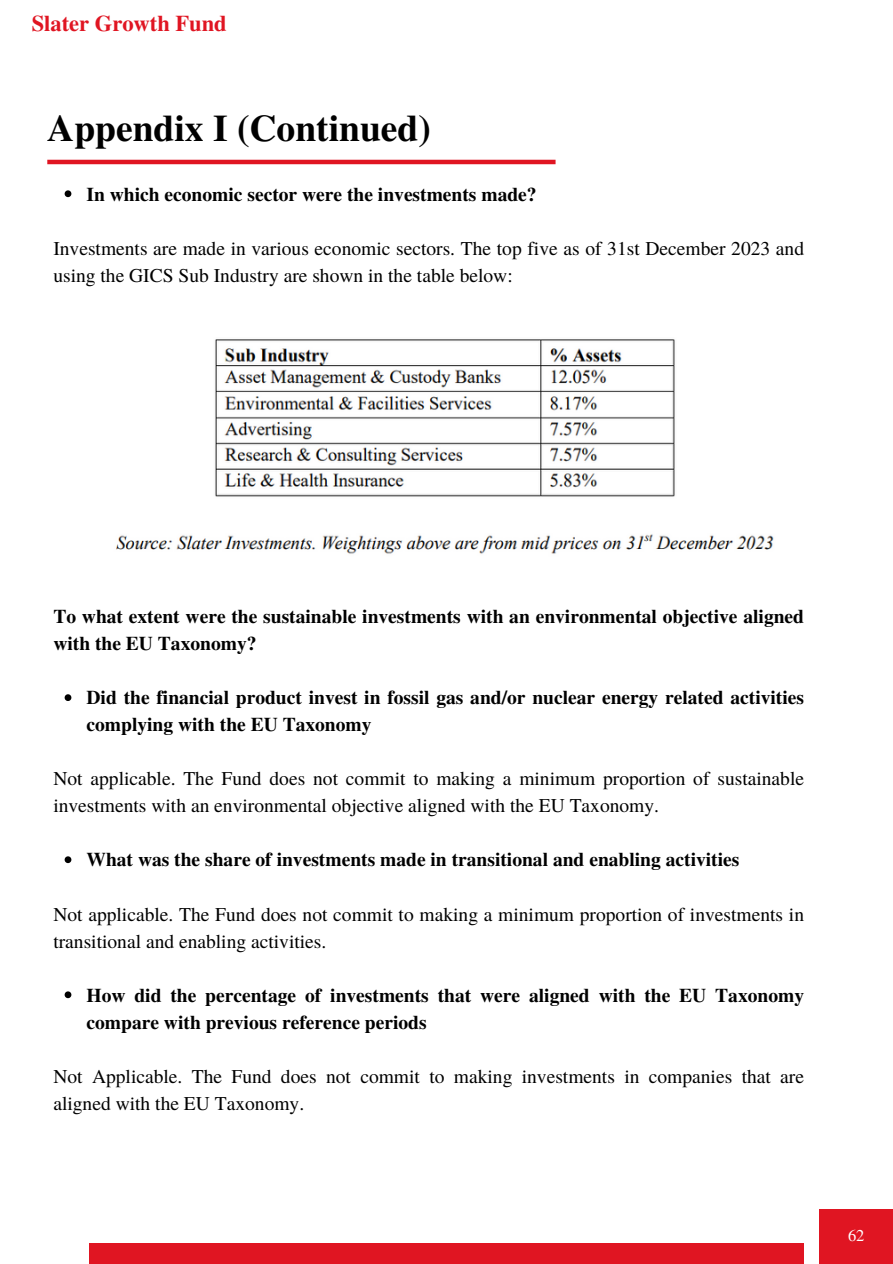
<style>
.page{position:relative;width:893px;height:1264px;background:#fff}
.page>*{position:absolute;margin:0;border:0;box-sizing:border-box;transform-origin:0 0}
.t1{font:700 37.5px "Te X Gyre Termes";color:#000}
.t2{font:700 22.5px "Te X Gyre Termes";color:#e01522}
.t3{font:19.5px/27px "Te X Gyre Termes";color:#000}
.t4{font:700 19.5px/27px "Te X Gyre Termes";color:#000}
.t5{font:16.5px "Te X Gyre Termes";color:#fff}
</style>
<div class="page">
<hr style="left:47px;top:160px;width:508px;height:4px;background:#e01522">
<div style="left:89px;top:1243px;width:715px;height:20px;background:#e01522"></div>
<div style="left:819px;top:1209px;width:73px;height:54px;background:#e01522"></div>
<img style="left:116px;top:339px;width:658px;height:215px">
<svg style="left:65px;top:190px;width:6px;height:7px"></svg>
<svg style="left:65px;top:694px;width:6px;height:7px"></svg>
<svg style="left:65px;top:856px;width:6px;height:7px"></svg>
<svg style="left:65px;top:991px;width:6px;height:7px"></svg>
<p class="t2" style="left:32px;top:6px;width:197px">Slater Growth Fund</p>
<h1 class="t1" style="left:47px;top:99px;width:385px">Appendix I (Continued)</h1>
<p class="t4" style="left:86px;top:179px;width:451px">In which economic sector were the investments made?</p>
<p class="t3" style="left:53px;top:233px;width:752px">Investments are made in various economic sectors. The top five as of 31st December 2023 and using the GICS Sub Industry are shown in the table below:</p>
<p class="t4" style="left:53px;top:602px;width:752px">To what extent were the sustainable investments with an environmental objective aligned with the EU Taxonomy?</p>
<p class="t4" style="left:86px;top:683px;width:719px">Did the financial product invest in fossil gas and/or nuclear energy related activities complying with the EU Taxonomy</p>
<p class="t3" style="left:53px;top:764px;width:752px">Not applicable. The Fund does not commit to making a minimum proportion of sustainable investments with an environmental objective aligned with the EU Taxonomy.</p>
<p class="t4" style="left:86px;top:845px;width:654px">What was the share of investments made in transitional and enabling activities</p>
<p class="t3" style="left:53px;top:899px;width:752px">Not applicable. The Fund does not commit to making a minimum proportion of investments in transitional and enabling activities.</p>
<p class="t4" style="left:86px;top:980px;width:719px">How did the percentage of investments that were aligned with the EU Taxonomy compare with previous reference periods</p>
<p class="t3" style="left:53px;top:1061px;width:752px">Not Applicable. The Fund does not commit to making investments in companies that are aligned with the EU Taxonomy.</p>
<p class="t5" style="left:847px;top:1223px;width:18px">62</p>
</div>
